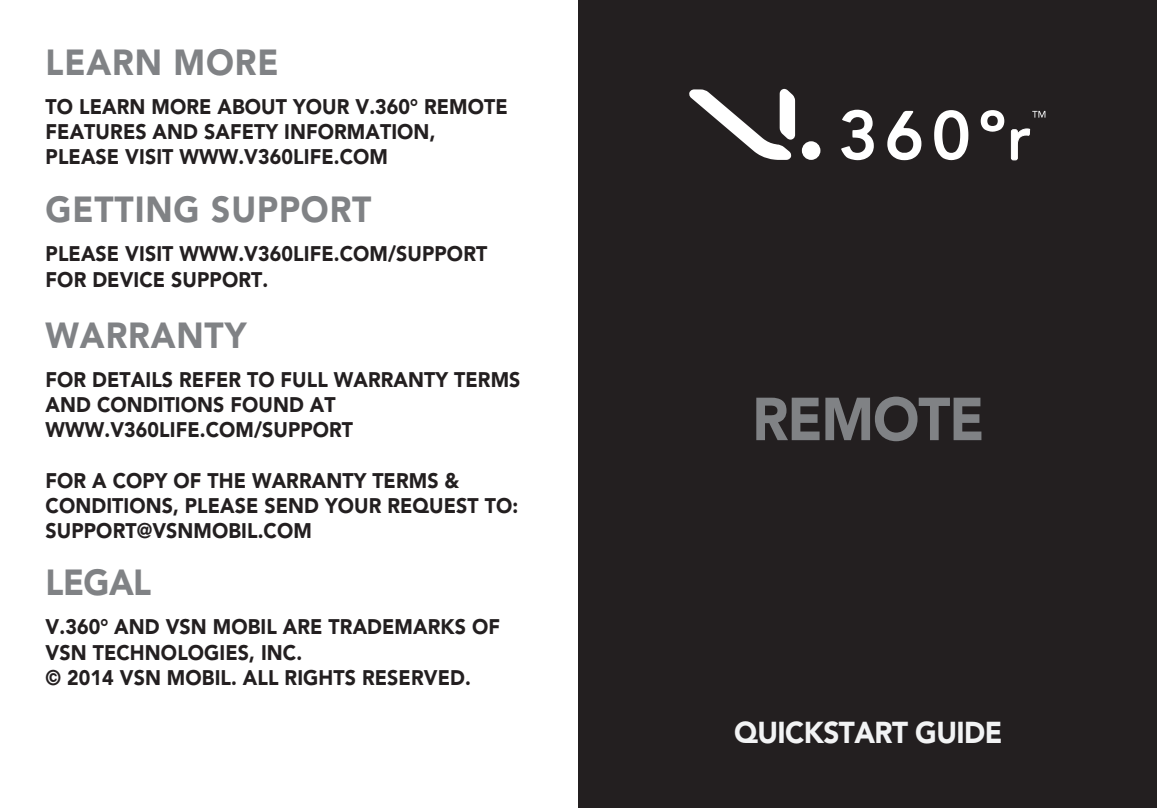
<style>
.page{position:relative;width:1157px;height:808px;background:#fff}
.page>*{position:absolute;margin:0;border:0;box-sizing:border-box;transform-origin:0 0}
.t1{font:900 60px "Avenir LT Pro";letter-spacing:-.02em;color:#808285;scale:.93 1}
.t2{font:900 36px "Avenir LT Pro";letter-spacing:.025em;color:#808285;scale:.93 1}
.t3{font:900 30px "Avenir LT Pro";letter-spacing:-.02em;color:#f2f3f4;scale:.93 1}
.t4{font:900 21px/25.2px "Avenir LT Pro";letter-spacing:.005em;color:#231f20;scale:.93 1}
</style>
<div class="page">
<div style="left:578px;top:0;width:579px;height:808px;background:#231f20"></div>
<svg style="left:1032px;top:111px;width:13px;height:7px"></svg>
<svg style="left:1010px;top:128px;width:20px;height:32px"></svg>
<svg style="left:841px;top:110px;width:163px;height:50px"></svg>
<svg style="left:688px;top:89px;width:107px;height:71px"></svg>
<div style="left:802px;top:141px;width:18px;height:19px;background:#fff;border-radius:50%"></div>
<h2 class="t2" style="left:46px;top:40px;width:252px">LEARN MORE</h2>
<p class="t4" style="left:46px;top:94px;width:498px">TO LEARN MORE ABOUT YOUR V.360° REMOTE<br>FEATURES AND SAFETY INFORMATION,<br>PLEASE VISIT WWW.V360LIFE.COM</p>
<h2 class="t2" style="left:46px;top:188px;width:352px">GETTING SUPPORT</h2>
<p class="t4" style="left:46px;top:241px;width:476px">PLEASE VISIT WWW.V360LIFE.COM/SUPPORT<br>FOR DEVICE SUPPORT.</p>
<h2 class="t2" style="left:46px;top:313px;width:217px">WARRANTY</h2>
<p class="t4" style="left:46px;top:367px;width:512px">FOR DETAILS REFER TO FULL WARRANTY TERMS<br>AND CONDITIONS FOUND AT<br>WWW.V360LIFE.COM/SUPPORT</p>
<p class="t4" style="left:46px;top:468px;width:509px">FOR A COPY OF THE WARRANTY TERMS &amp;<br>CONDITIONS, PLEASE SEND YOUR REQUEST TO:<br>SUPPORT@VSNMOBIL.COM</p>
<h2 class="t2" style="left:46px;top:561px;width:115px">LEGAL</h2>
<p class="t4" style="left:46px;top:614px;width:490px">V.360° AND VSN MOBIL ARE TRADEMARKS OF<br>VSN TECHNOLOGIES, INC.<br>© 2014 VSN MOBIL. ALL RIGHTS RESERVED.</p>
<h1 class="t1" style="left:752px;top:383px;width:251px">REMOTE</h1>
<h3 class="t3" style="left:734px;top:715px;width:290px">QUICKSTART GUIDE</h3>
</div>
